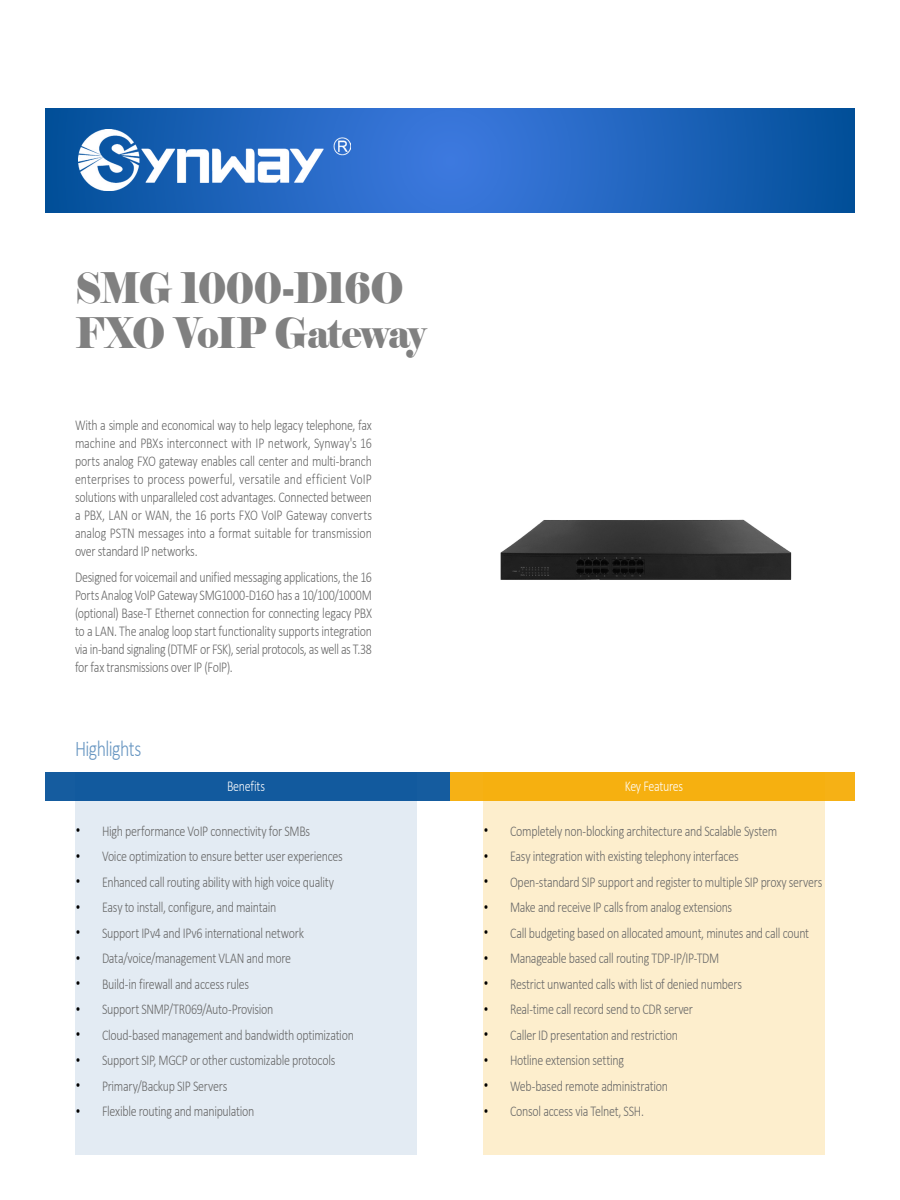
<style>
.page{position:relative;width:900px;height:1200px;background:#fff}
.page>*{position:absolute;margin:0;border:0;box-sizing:border-box;transform-origin:0 0}
.t1{font:42px/45px "Elephant";letter-spacing:-.045em;color:#808080;scale:.89 1}
.t2{font:300 22.5px "Calibri";letter-spacing:-.035em;color:#6695c1;scale:.8 1}
.t3{font:300 15px/18px "Calibri";letter-spacing:-.025em;color:#666;text-align:justify;scale:.8 1}
.t4{font:300 15px "Calibri";letter-spacing:-.025em;color:#fff;scale:.8 1}
.s1{font-family:"Sim Sun";font-weight:400;color:#000}
</style>
<div class="page">
<div style="left:483px;top:772px;width:342px;height:383px;background:#fdeecd"></div>
<div style="left:75px;top:772px;width:342px;height:383px;background:#e3ebf3"></div>
<svg style="left:45px;top:108px;width:810px;height:105px;background:#2064bd"></svg>
<img style="left:500px;top:519px;width:292px;height:61px">
<div style="left:45px;top:772px;width:405px;height:29px;background:#125a9e"></div>
<div style="left:450px;top:772px;width:405px;height:29px;background:#f6b010"></div>
<img style="left:78px;top:130px;width:272px;height:60px">
<h1 class="t1" style="left:75px;top:266px;width:396px">SMG 1000-D16O<br>FXO VoIP Gateway</h1>
<p class="t3" style="left:75px;top:416px;width:373px">With a simple and economical way to help legacy telephone, fax machine and PBXs interconnect with IP network, Synway's 16 ports analog FXO gateway enables call center and multi-branch enterprises to process powerful, versatile and efficient VoIP solutions with unparalleled cost advantages. Connected between a PBX, LAN or WAN, the 16 ports FXO VoIP Gateway converts analog PSTN messages into a format suitable for transmission over standard IP networks.</p>
<p class="t3" style="left:75px;top:568px;width:373px">Designed for voicemail and unified messaging applications, the 16<br>Ports Analog VoIP Gateway SMG1000-D16O has a 10/100/1000M (optional) Base-T Ethernet connection for connecting legacy PBX to a LAN. The analog loop start functionality supports integration via in-band signaling (DTMF or FSK), serial protocols, as well as T.38 for fax transmissions over IP (FoIP).</p>
<h2 class="t2" style="left:75px;top:735px;width:84px">Highlights</h2>
<p class="t4" style="left:227px;top:777px;width:49px">Benefits</p>
<p class="t3" style="left:75px;top:822px;width:296px"><span class="s1">•</span> High performance VoIP connectivity for SMBs</p>
<p class="t3" style="left:75px;top:847px;width:336px"><span class="s1">•</span> Voice optimization to ensure better user experiences</p>
<p class="t3" style="left:75px;top:873px;width:325px"><span class="s1">•</span> Enhanced call routing ability with high voice quality</p>
<p class="t3" style="left:75px;top:898px;width:253px"><span class="s1">•</span> Easy to install, configure, and maintain</p>
<p class="t3" style="left:75px;top:924px;width:288px"><span class="s1">•</span> Support IPv4 and IPv6 international network</p>
<p class="t3" style="left:75px;top:949px;width:272px"><span class="s1">•</span> Data/voice/management VLAN and more</p>
<p class="t3" style="left:75px;top:975px;width:219px"><span class="s1">•</span> Build-in firewall and access rules</p>
<p class="t3" style="left:75px;top:1000px;width:250px"><span class="s1">•</span> Support SNMP/TR069/Auto-Provision</p>
<p class="t3" style="left:75px;top:1026px;width:350px"><span class="s1">•</span> Cloud-based management and bandwidth optimization</p>
<p class="t3" style="left:75px;top:1051px;width:327px"><span class="s1">•</span> Support SIP, MGCP or other customizable protocols</p>
<p class="t3" style="left:75px;top:1077px;width:192px"><span class="s1">•</span> Primary/Backup SIP Servers</p>
<p class="t3" style="left:75px;top:1102px;width:226px"><span class="s1">•</span> Flexible routing and manipulation</p>
<p class="t4" style="left:625px;top:777px;width:75px">Key Features</p>
<p class="t3" style="left:483px;top:822px;width:369px"><span class="s1">•</span> Completely non-blocking architecture and Scalable System</p>
<p class="t3" style="left:483px;top:847px;width:321px"><span class="s1">•</span> Easy integration with existing telephony interfaces</p>
<p class="t3" style="left:483px;top:873px;width:426px"><span class="s1">•</span> Open-standard SIP support and register to multiple SIP proxy servers</p>
<p class="t3" style="left:483px;top:898px;width:313px"><span class="s1">•</span> Make and receive IP calls from analog extensions</p>
<p class="t3" style="left:483px;top:924px;width:409px"><span class="s1">•</span> Call budgeting based on allocated amount, minutes and call count</p>
<p class="t3" style="left:483px;top:949px;width:297px"><span class="s1">•</span> Manageable based call routing TDP-IP/IP-TDM</p>
<p class="t3" style="left:483px;top:975px;width:325px"><span class="s1">•</span> Restrict unwanted calls with list of denied numbers</p>
<p class="t3" style="left:483px;top:1000px;width:264px"><span class="s1">•</span> Real-time call record send to CDR server</p>
<p class="t3" style="left:483px;top:1026px;width:245px"><span class="s1">•</span> Caller ID presentation and restriction</p>
<p class="t3" style="left:483px;top:1051px;width:178px"><span class="s1">•</span> Hotline extension setting</p>
<p class="t3" style="left:483px;top:1077px;width:233px"><span class="s1">•</span> Web-based remote administration</p>
<p class="t3" style="left:483px;top:1102px;width:203px"><span class="s1">•</span> Consol access via Telnet, SSH.</p>
</div>
